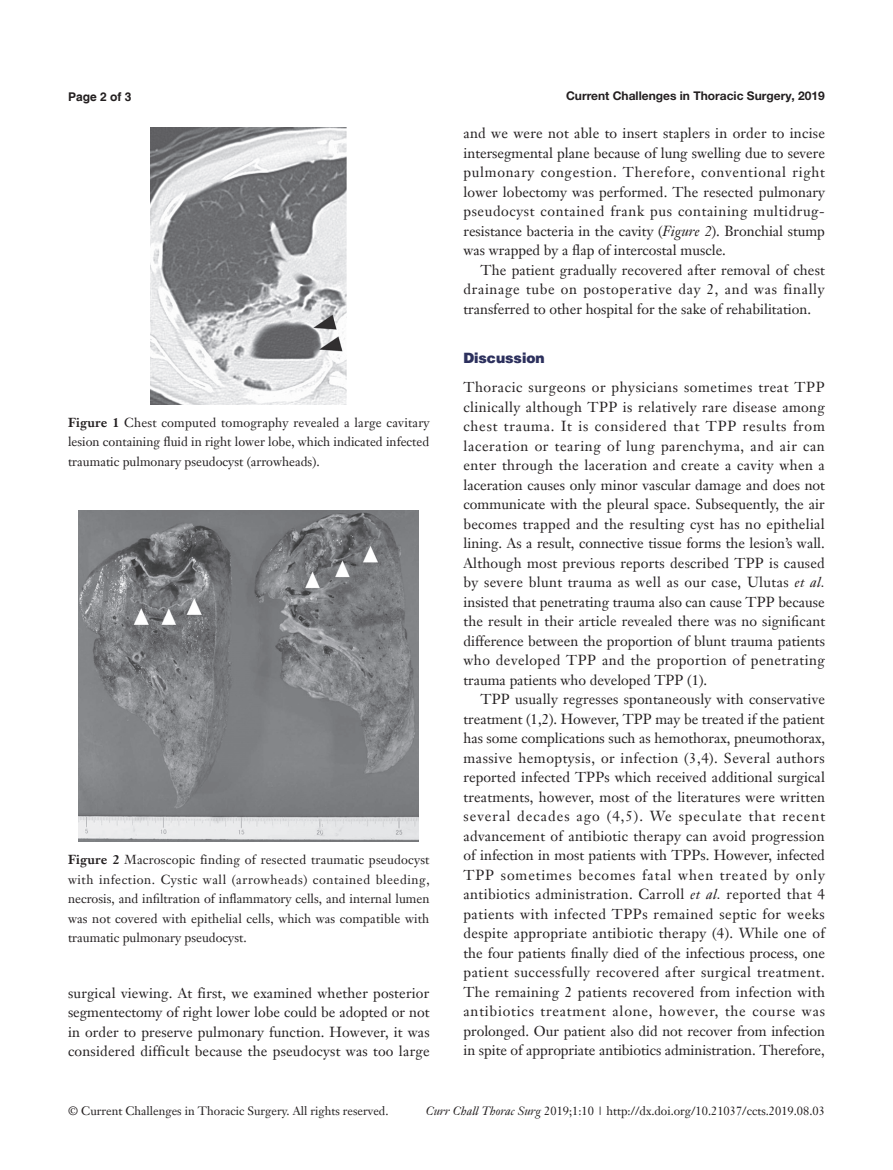
<style>
.page{position:relative;width:893px;height:1170px;background:#fff}
.page>*{position:absolute;margin:0;border:0;box-sizing:border-box;transform-origin:0 0}
.t1{font:14.25px/19.5px "Janson Text LT";color:#231f20;text-align:justify}
.t2{font:900 14.25px "Helvetica";color:#2c305d}
.t3{font:12.75px/19.5px "Janson Text LT";color:#231f20;text-align:justify}
.t4{font:12px "Janson Text LT";color:#231f20}
.t5{font:700 12px "Helvetica Neue LT Pro";color:#231f20}
.t6{font:700 12px "Helvetica";color:#231f20}
.s1{font-weight:700}
.s2{font-style:italic}
</style>
<div class="page">
<img style="left:151px;top:128px;width:196px;height:276px">
<img style="left:79px;top:510px;width:340px;height:331px">
<p class="t6" style="left:68px;top:89px;width:65px">Page 2 of 3</p>
<p class="t3" style="left:68px;top:412px;width:363px"><span class="s1">Figure 1</span> Chest computed tomography revealed a large cavitary lesion containing fluid in right lower lobe, which indicated infected traumatic pulmonary pseudocyst (arrowheads).</p>
<p class="t3" style="left:68px;top:850px;width:363px"><span class="s1">Figure 2</span> Macroscopic finding of resected traumatic pseudocyst with infection. Cystic wall (arrowheads) contained bleeding, necrosis, and infiltration of inflammatory cells, and internal lumen was not covered with epithelial cells, which was compatible with traumatic pulmonary pseudocyst.</p>
<p class="t1" style="left:68px;top:982px;width:363px">surgical viewing. At first, we examined whether posterior segmentectomy of right lower lobe could be adopted or not in order to preserve pulmonary function. However, it was considered difficult because the pseudocyst was too large</p>
<p class="t5" style="left:566px;top:88px;width:260px">Current Challenges in Thoracic Surgery, 2019</p>
<p class="t1" style="left:463px;top:124px;width:363px">and we were not able to insert staplers in order to incise intersegmental plane because of lung swelling due to severe pulmonary congestion. Therefore, conventional right lower lobectomy was performed. The resected pulmonary pseudocyst contained frank pus containing multidrug&shy;resistance bacteria in the cavity (<span class="s2">Figure 2</span>). Bronchial stump was wrapped by a flap of intercostal muscle.</p>
<p class="t1" style="left:463px;top:260px;width:363px;text-indent:17px">The patient gradually recovered after removal of chest drainage tube on postoperative day 2, and was finally transferred to other hospital for the sake of rehabilitation.</p>
<p class="t2" style="left:463px;top:348px;width:83px">Discussion</p>
<p class="t1" style="left:463px;top:377px;width:363px">Thoracic surgeons or physicians sometimes treat TPP clinically although TPP is relatively rare disease among chest trauma. It is considered that TPP results from laceration or tearing of lung parenchyma, and air can enter through the laceration and create a cavity when a laceration causes only minor vascular damage and does not communicate with the pleural space. Subsequently, the air becomes trapped and the resulting cyst has no epithelial lining. As a result, connective tissue forms the lesion’s wall.<br>Although most previous reports described TPP is caused by severe blunt trauma as well as our case, Ulutas <span class="s2">et al. </span>insisted that penetrating trauma also can cause TPP because the result in their article revealed there was no significant difference between the proportion of blunt trauma patients who developed TPP and the proportion of penetrating trauma patients who developed TPP (1).</p>
<p class="t1" style="left:463px;top:689px;width:363px;text-indent:17px">TPP usually regresses spontaneously with conservative treatment (1,2). However, TPP may be treated if the patient has some complications such as hemothorax, pneumothorax, massive hemoptysis, or infection (3,4). Several authors reported infected TPPs which received additional surgical treatments, however, most of the literatures were written several decades ago (4,5). We speculate that recent advancement of antibiotic therapy can avoid progression of infection in most patients with TPPs. However, infected TPP sometimes becomes fatal when treated by only antibiotics administration. Carroll <span class="s2">et al.</span> reported that 4 patients with infected TPPs remained septic for weeks despite appropriate antibiotic therapy (4). While one of the four patients finally died of the infectious process, one patient successfully recovered after surgical treatment.<br>The remaining 2 patients recovered from infection with antibiotics treatment alone, however, the course was prolonged. Our patient also did not recover from infection in spite of appropriate antibiotics administration. Therefore,</p>
<p class="t4" style="left:68px;top:1103px;width:322px">© Current Challenges in Thoracic Surgery. All rights reserved.</p>
<p class="t4" style="left:426px;top:1103px;width:401px"><span class="s2">Curr Chall Thorac Surg</span> 2019;1:10 | http://dx.doi.org/10.21037/ccts.2019.08.03</p>
</div>
